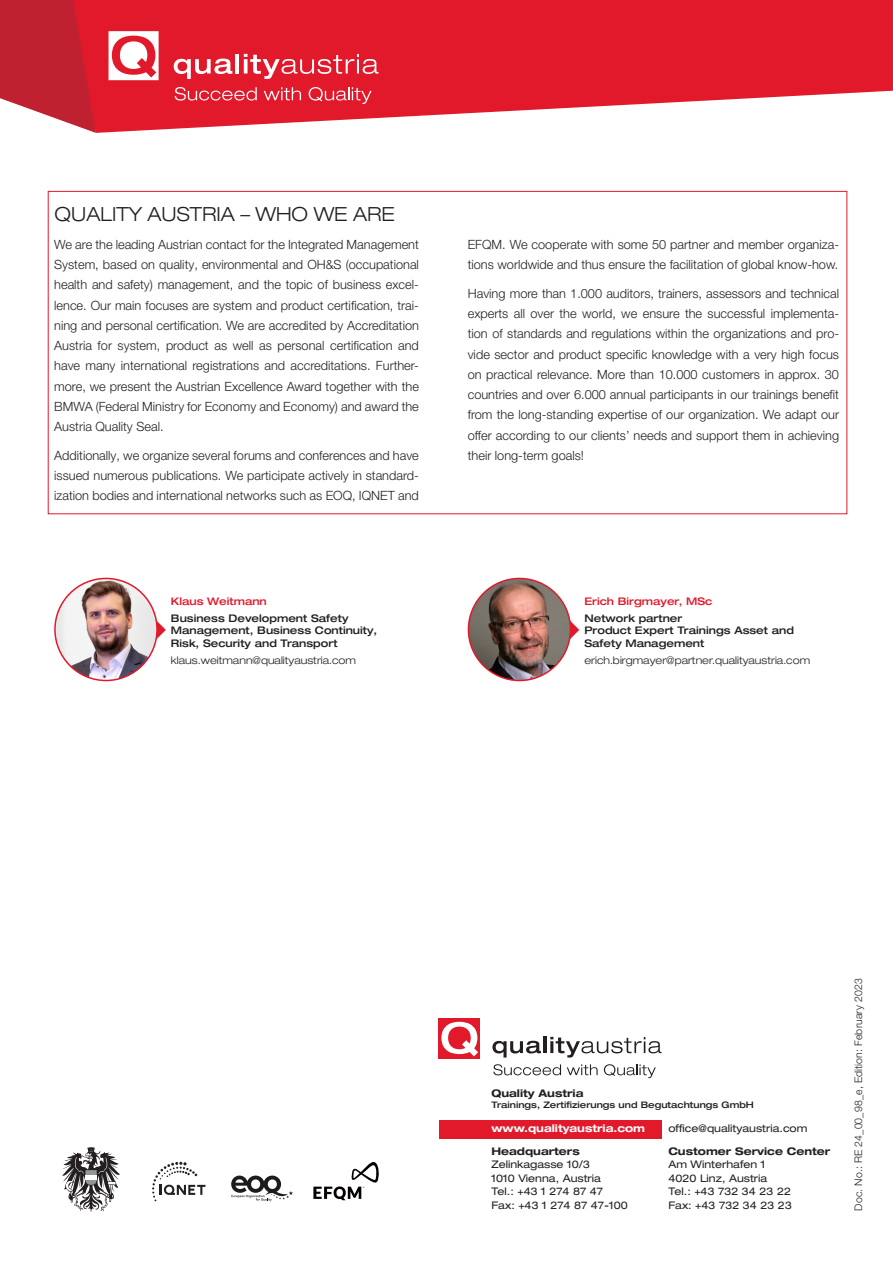
<style>
.page{position:relative;width:893px;height:1263px;background:#fff}
.page>*{position:absolute;margin:0;border:0;box-sizing:border-box;transform-origin:0 0}
.Zwischentitel{font:300 expanded 19.5px "Helvetica Neue LT Pro";color:#231f20}
.Fließtext{font:300 12.75px/20.2px "Helvetica Neue LT Pro";color:#231f20;text-align:justify}
.Footer_-_Adresse{font:expanded 10.5px "Helvetica Neue LT Pro";color:#231f20}
.Kontakt_Fließtext{font:500 expanded 10.5px/12.6px "Helvetica Neue LT Pro";color:#231f20}
.Kontakt_Mail{font:300 expanded 10.5px "Helvetica Neue LT Pro";color:#231f20}
.Footer_Firmenname_Te{font:700 expanded 10.5px "Helvetica Neue LT Pro";color:#231f20}
.Info_gelenktes_Dokum{font:300 10.5px "Helvetica Neue LT Pro";letter-spacing:.01em;color:#231f20}
.Kontakt{font:500 expanded 10.5px "Helvetica Neue LT Pro";color:#e2192b}
.Footer_www{font:700 expanded 10.5px "Helvetica Neue LT Pro";color:#fff}
.Footer_Firmenname_Te-2{font:500 expanded 9px "Helvetica Neue LT Pro";color:#231f20}
</style>
<div class="page">
<svg style="left:0;top:0;width:71px;height:124px;background:#c63846"></svg>
<svg style="left:71px;top:0;width:822px;height:133px;fill:#e2192b"></svg>
<svg style="left:174px;top:59px;width:58px;height:20px"></svg>
<hr style="left:235px;top:54px;width:4px;height:19px;background:#fff">
<svg style="left:244px;top:54px;width:135px;height:25px;background:#e84c5a"></svg>
<svg style="left:109px;top:31px;width:50px;height:49px"></svg>
<svg style="left:175px;top:87px;width:82px;height:14px"></svg>
<svg style="left:264px;top:87px;width:37px;height:13px"></svg>
<svg style="left:309px;top:87px;width:62px;height:17px"></svg>
<div style="left:439px;top:1120px;width:223px;height:18px;background:#e2192b"></div>
<svg style="left:492px;top:1041px;width:49px;height:16px"></svg>
<hr style="left:543px;top:1037px;width:4px;height:16px;background:#231f20">
<svg style="left:550px;top:1037px;width:112px;height:20px"></svg>
<div style="left:439px;top:1018px;width:41px;height:40px;background:#e2192b"></div>
<svg style="left:441px;top:1022px;width:37px;height:34px"></svg>
<svg style="left:493px;top:1064px;width:68px;height:11px"></svg>
<svg style="left:567px;top:1064px;width:31px;height:11px"></svg>
<svg style="left:604px;top:1064px;width:52px;height:14px"></svg>
<svg style="left:157px;top:621px;width:9px;height:18px"></svg>
<img style="left:55px;top:578px;width:102px;height:102px;border-radius:50px">
<div style="left:54px;top:578px;width:104px;height:103px;border:2px solid #e2192b;border-radius:50%"></div>
<svg style="left:570px;top:618px;width:10px;height:22px"></svg>
<img style="left:468px;top:578px;width:102px;height:102px;border-radius:51px">
<div style="left:468px;top:578px;width:103px;height:103px;border:2px solid #e2192b;border-radius:50%"></div>
<svg style="left:62px;top:1147px;width:58px;height:64px"></svg>
<hr style="left:85px;top:1175px;width:12px;height:4px;background:#fff">
<svg style="left:231px;top:1175px;width:62px;height:26px"></svg>
<svg style="left:152px;top:1162px;width:53px;height:39px"></svg>
<svg style="left:313px;top:1162px;width:66px;height:38px"></svg>
<p class="Zwischentitel" style="left:55px;top:202px;width:342px">QUALITY AUSTRIA – WHO WE ARE</p>
<p class="Fließtext" style="left:54px;top:234px;width:366px">We are the leading Austrian contact for the Integrated Management System, based on quality, environmental and OH&amp;S (occupational health and safety) management, and the topic of business excel&shy;lence. Our main focuses are system and product certification, trai&shy;ning and personal certification. We are accredited by Accreditation Austria for system, product as well as personal certification and have many international registrations and accreditations. Further&shy;more, we present the Austrian Excellence Award together with the BMWA (Federal Ministry for Economy and Economy) and award the Austria Quality Seal.</p>
<p class="Fließtext" style="left:54px;top:445px;width:366px">Additionally, we organize several forums and conferences and have issued numerous publications. We participate actively in standard&shy;ization bodies and international networks such as EOQ, IQNET and</p>
<p class="Kontakt" style="left:171px;top:594px;width:97px">Klaus Weitmann</p>
<p class="Kontakt_Fließtext" style="left:171px;top:611px;width:208px">Business Development Safety<br>Management, Business Continuity,<br>Risk, Security and Transport</p>
<p class="Kontakt_Mail" style="left:171px;top:653px;width:187px">klaus.weitmann@qualityaustria.com</p>
<p class="Fließtext" style="left:468px;top:234px;width:373px">EFQM. We cooperate with some 50 partner and member organiza&shy;tions worldwide and thus ensure the facilitation of global know-how.</p>
<p class="Fließtext" style="left:468px;top:283px;width:373px">Having more than 1.000 auditors, trainers, assessors and technical experts all over the world, we ensure the successful implementa&shy;tion of standards and regulations within the organizations and pro&shy;vide sector and product specific knowledge with a very high focus on practical relevance. More than 10.000 customers in approx. 30 countries and over 6.000 annual participants in our trainings benefit from the long-standing expertise of our organization. We adapt our offer according to our clients’ needs and support them in achieving their long-term goals!</p>
<p class="Kontakt" style="left:584px;top:594px;width:129px">Erich Birgmayer, MSc</p>
<p class="Kontakt_Fließtext" style="left:584px;top:611px;width:211px">Network partner<br>Product Expert Trainings Asset and<br>Safety Management</p>
<p class="Kontakt_Mail" style="left:584px;top:653px;width:227px">erich.birgmayer@partner.qualityaustria.com</p>
<p class="Footer_Firmenname_Te" style="left:491px;top:1086px;width:93px">Quality Austria</p>
<p class="Footer_Firmenname_Te-2" style="left:491px;top:1099px;width:264px">Trainings, Zertifizierungs und Begutachtungs GmbH</p>
<p class="Footer_www" style="left:491px;top:1122px;width:155px">www.qualityaustria.com</p>
<p class="Footer_-_Adresse" style="left:668px;top:1122px;width:141px">office@qualityaustria.com</p>
<p class="Footer_Firmenname_Te" style="left:491px;top:1144px;width:90px">Headquarters</p>
<p class="Footer_-_Adresse" style="left:491px;top:1158px;width:100px">Zelinkagasse 10/3</p>
<p class="Footer_-_Adresse" style="left:491px;top:1171px;width:111px">1010 Vienna, Austria</p>
<p class="Footer_-_Adresse" style="left:491px;top:1185px;width:113px">Tel.: +43 1 274 87 47</p>
<p class="Footer_-_Adresse" style="left:491px;top:1198px;width:138px">Fax: +43 1 274 87 47-100</p>
<p class="Footer_Firmenname_Te" style="left:668px;top:1144px;width:163px">Customer Service Center</p>
<p class="Footer_-_Adresse" style="left:668px;top:1158px;width:99px">Am Winterhafen 1</p>
<p class="Footer_-_Adresse" style="left:668px;top:1171px;width:100px">4020 Linz, Austria</p>
<p class="Footer_-_Adresse" style="left:668px;top:1185px;width:124px">Tel.: +43 732 34 23 22</p>
<p class="Footer_-_Adresse" style="left:668px;top:1198px;width:125px">Fax: +43 732 34 23 23</p>
<p class="Info_gelenktes_Dokum" style="left:852px;top:1210px;width:233px;rotate:-90deg">Doc. No.: RE 24_00_98_e, Edition: February 2023</p>
</div>
